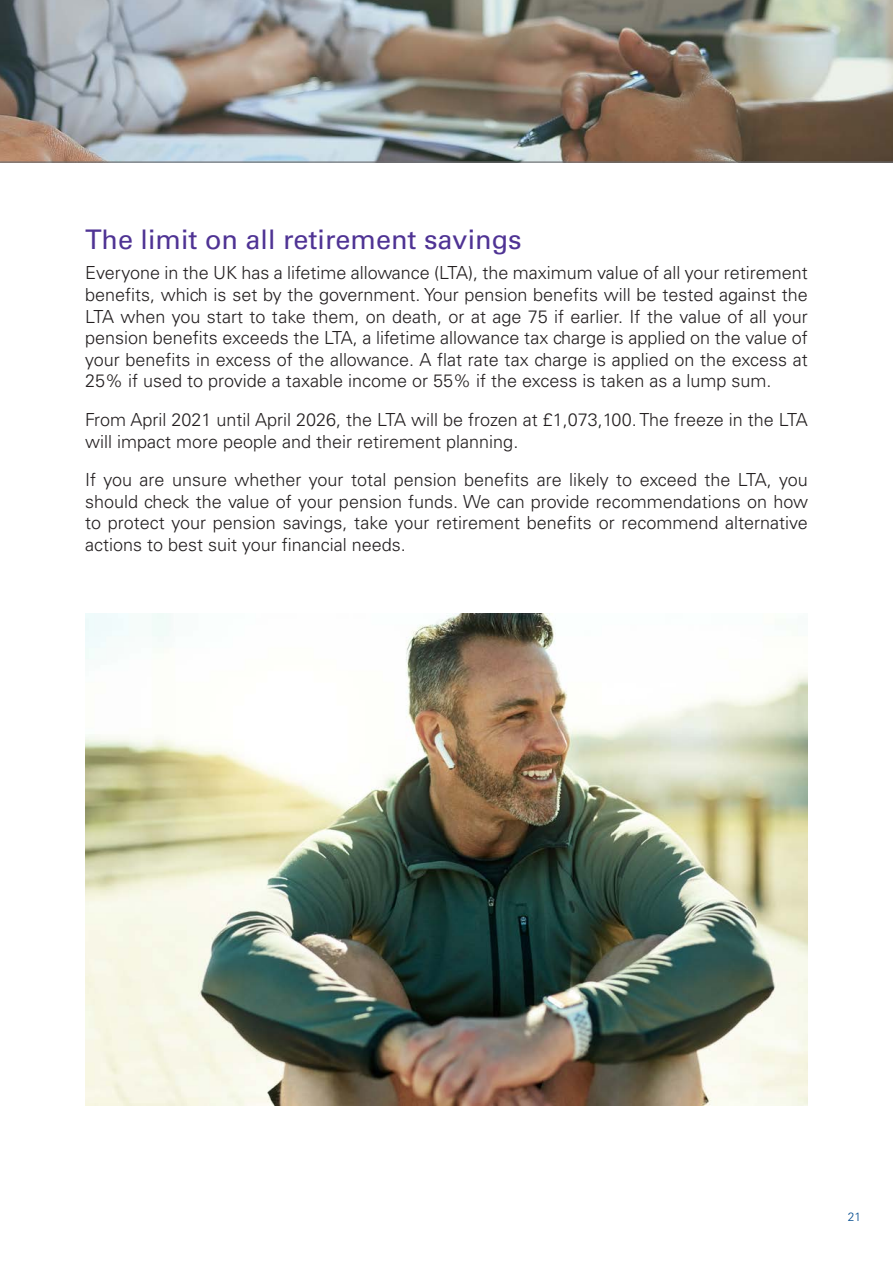
<style>
.page{position:relative;width:893px;height:1263px;background:#fff}
.page>*{position:absolute;margin:0;border:0;box-sizing:border-box;transform-origin:0 0}
.Subheading_Lvl1{font:27px "Univers LT Std";color:#4f3394}
.Body_copy{font:300 18px/21.6px "Univers LT Std";color:#231f20;text-align:justify}
.t1{font:300 12px "Univers LT Std";color:#004a8d}
</style>
<div class="page">
<img style="left:0;top:0;width:893px;height:162px">
<hr style="left:0;top:162px;width:893px;height:1px;background:#6c6d70">
<img style="left:85px;top:613px;width:723px;height:492px">
<p class="Subheading_Lvl1" style="left:85px;top:224px;width:438px">The limit on all retirement savings</p>
<p class="Body_copy" style="left:85px;top:262px;width:724px">Everyone in the UK has a lifetime allowance (LTA), the maximum value of all your retirement benefits, which is set by the government. Your pension benefits will be tested against the LTA when you start to take them, on death, or at age 75 if earlier. If the value of all your pension benefits exceeds the LTA, a lifetime allowance tax charge is applied on the value of your benefits in excess of the allowance. A flat rate tax charge is applied on the excess at 25% if used to provide a taxable income or 55% if the excess is taken as a lump sum.</p>
<p class="Body_copy" style="left:85px;top:409px;width:724px">From April 2021 until April 2026, the LTA will be frozen at £1,073,100. The freeze in the LTA will impact more people and their retirement planning.</p>
<p class="Body_copy" style="left:85px;top:469px;width:724px">If you are unsure whether your total pension benefits are likely to exceed the LTA, you should check the value of your pension funds. We can provide recommendations on how to protect your pension savings, take your retirement benefits or recommend alternative actions to best suit your financial needs.</p>
<p class="t1" style="left:848px;top:1209px;width:15px">21</p>
</div>
